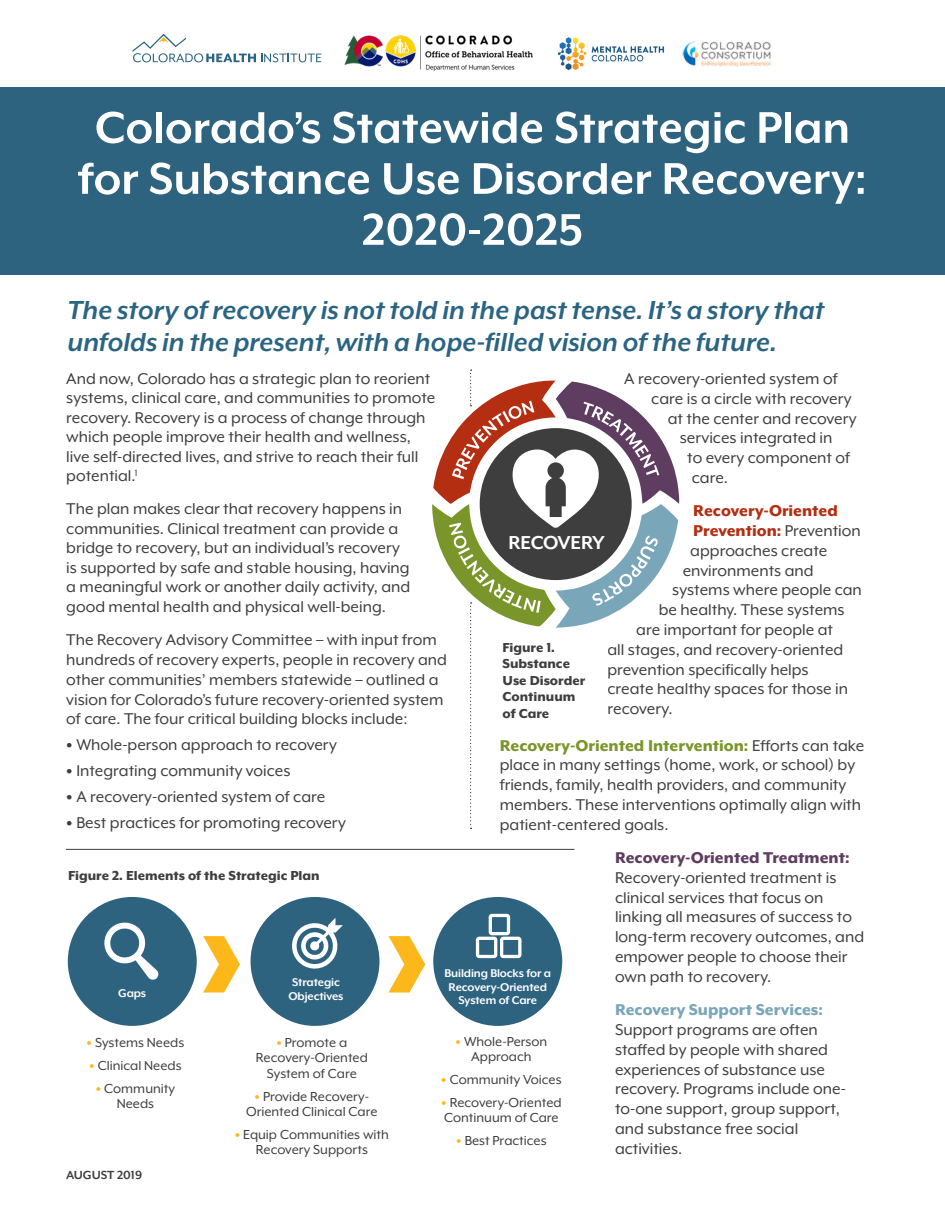
<style>
.page{position:relative;width:945px;height:1215px;background:#fff}
.page>*{position:absolute;margin:0;border:0;box-sizing:border-box;transform-origin:0 0}
.t1{font:700 51px/51px "Mr Eaves XL Mod OT";color:#fff;text-align:center}
.t2{font:italic 700 30px/31.5px "Mr Eaves XL Mod OT";color:#2b6482}
.t3{font:700 21.6px "Mr Eaves XL Mod OT";letter-spacing:-.02em;color:#fff}
.t4{font:18px/19.8px "Mr Eaves XL Mod OT";color:#3e3e3f}
.t5{font:800 18px "Mr Eaves XL Mod OT";color:#b42e12}
.t6{font:15px/15.5px "Mr Eaves XL Mod OT";color:#3e3e3f;text-align:center}
.t7{font:800 15px/16.5px "Mr Eaves XL Mod OT";color:#3e3e3f}
.t8{font:700 13.5px "Mr Eaves XL Mod OT";color:#3e3e3f}
.t9{font:700 12.9px/14px "Mr Eaves XL Mod OT";letter-spacing:-.01em;color:#fff;text-align:center}
.s1{font-weight:900}
.s2{font-weight:400;color:#3e3e3f}
.s3{font-weight:800;color:#7a962b}
.s4{font-weight:800;color:#5f3d61}
.s5{font-weight:800;color:#7aa6b9}
.s6{font-weight:900;color:#fcb81b}
</style>
<div class="page">
<svg style="left:203px;top:936px;width:37px;height:57px"></svg>
<svg style="left:388px;top:936px;width:37px;height:57px"></svg>
<div style="left:251px;top:897px;width:128px;height:129px;background:#2e6380;border-radius:50%"></div>
<svg style="left:292px;top:918px;width:51px;height:51px"></svg>
<div style="left:433px;top:897px;width:129px;height:129px;background:#2e6380;border-radius:50%"></div>
<svg style="left:476px;top:914px;width:45px;height:44px"></svg>
<div style="left:68px;top:897px;width:129px;height:129px;background:#2e6380;border-radius:50%"></div>
<svg style="left:104px;top:922px;width:55px;height:58px"></svg>
<hr style="left:66px;top:849px;width:509px;height:1px;background:#3e3e3f">
<div style="left:0;top:87px;width:945px;height:187px;background:#2e6380"></div>
<svg style="left:132px;top:34px;width:189px;height:28px"></svg>
<img style="left:557px;top:37px;width:108px;height:33px">
<img style="left:682px;top:41px;width:89px;height:26px">
<img style="left:345px;top:35px;width:188px;height:35px">
<svg style="left:432px;top:370px;width:247px;height:459px"></svg>
<p class="t1" style="left:78px;top:102px;width:790px">Colorado’s Statewide Strategic Plan for Substance Use Disorder Recovery:<br>2020-2025</p>
<p class="t2" style="left:68px;top:294px;width:759px">The story of recovery is not told in the past tense. It’s a story that unfolds in the present, with a hope-filled vision of the future.</p>
<p class="t4" style="left:66px;top:369px;width:371px">And now, Colorado has a strategic plan to reorient systems, clinical care, and communities to promote recovery. Recovery is a process of change through which people improve their health and wellness, live self-directed lives, and strive to reach their full potential.<sup>1</sup></p>
<p class="t4" style="left:66px;top:499px;width:346px">The plan makes clear that recovery happens in communities. Clinical treatment can provide a bridge to recovery, but an individual’s recovery is supported by safe and stable housing, having a meaningful work or another daily activity, and good mental health and physical well-being.</p>
<p class="t4" style="left:66px;top:630px;width:382px">The Recovery Advisory Committee – with input from hundreds of recovery experts, people in recovery and other communities’ members statewide – outlined a vision for Colorado’s future recovery-oriented system of care. The four critical building blocks include:</p>
<p class="t4" style="left:66px;top:735px;width:272px"><span class="s1">•</span> Whole-person approach to recovery</p>
<p class="t4" style="left:66px;top:761px;width:226px"><span class="s1">•</span> Integrating community voices</p>
<p class="t4" style="left:66px;top:787px;width:261px"><span class="s1">•</span> A recovery-oriented system of care</p>
<p class="t4" style="left:66px;top:812px;width:281px"><span class="s1">•</span> Best practices for promoting recovery</p>
<p class="t4" style="left:624px;top:369px;width:215px">A recovery-oriented system of</p>
<p class="t4" style="left:651px;top:388px;width:202px">care is a circle with recovery</p>
<p class="t4" style="left:668px;top:408px;width:190px">at the center and recovery</p>
<p class="t4" style="left:680px;top:428px;width:154px">services integrated in</p>
<p class="t4" style="left:687px;top:448px;width:164px">to every component of</p>
<p class="t4" style="left:692px;top:468px;width:38px">care.</p>
<p class="t5" style="left:693px;top:502px;width:146px">Recovery-Oriented</p>
<p class="t5" style="left:693px;top:522px;width:169px">Prevention: <span class="s2">Prevention</span></p>
<p class="t4" style="left:690px;top:541px;width:139px">approaches create</p>
<p class="t4" style="left:683px;top:560px;width:132px">environments and</p>
<p class="t4" style="left:672px;top:580px;width:191px">systems where people can</p>
<p class="t4" style="left:659px;top:600px;width:187px">be healthy. These systems</p>
<p class="t4" style="left:636px;top:620px;width:198px">are important for people at</p>
<p class="t4" style="left:608px;top:640px;width:237px">all stages, and recovery-oriented</p>
<p class="t4" style="left:608px;top:659px;width:203px">prevention specifically helps</p>
<p class="t4" style="left:608px;top:679px;width:242px">create healthy spaces for those in</p>
<p class="t4" style="left:608px;top:699px;width:67px">recovery.</p>
<p class="t4" style="left:500px;top:735px;width:366px"><span class="s3">Recovery-Oriented Intervention:</span> Efforts can take place in many settings (home, work, or school) by friends, family, health providers, and community members. These interventions optimally align with patient-centered goals.</p>
<p class="t4" style="left:615px;top:848px;width:251px"><span class="s4">Recovery-Oriented Treatment:<br></span>Recovery-oriented treatment is clinical services that focus on linking all measures of success to long-term recovery outcomes, and empower people to choose their own path to recovery.</p>
<p class="t4" style="left:615px;top:1000px;width:232px"><span class="s5">Recovery Support Services:<br></span>Support programs are often staffed by people with shared experiences of substance use recovery. Programs include one&shy;to-one support, group support, and substance free social activities.</p>
<p class="t3" style="left:509px;top:532px;width:98px">RECOVERY</p>
<p class="t7" style="left:502px;top:639px;width:84px">Figure 1.<br>Substance<br>Use Disorder<br>Continuum of Care</p>
<p class="t7" style="left:68px;top:867px;width:253px">Figure 2. Elements of the Strategic Plan</p>
<p class="t9" style="left:445px;top:966px;width:108px">Building Blocks for a<br>Recovery-Oriented<br>System of Care</p>
<p class="t9" style="left:292px;top:975px;width:49px">Strategic</p>
<p class="t9" style="left:289px;top:989px;width:56px">Objectives</p>
<p class="t9" style="left:118px;top:986px;width:29px">Gaps</p>
<p class="t6" style="left:456px;top:1034px;width:93px"><span class="s6">•</span> Whole-Person<br>Approach</p>
<p class="t6" style="left:441px;top:1072px;width:122px"><span class="s6">•</span> Community Voices</p>
<p class="t6" style="left:441px;top:1095px;width:122px;text-align:left"><span class="s6">•</span> Recovery-Oriented<br>Continuum of Care</p>
<p class="t6" style="left:456px;top:1133px;width:92px"><span class="s6">•</span> Best Practices</p>
<p class="t6" style="left:256px;top:1035px;width:113px"><span class="s6">•</span> Promote a<br>Recovery-Oriented<br>System of Care</p>
<p class="t6" style="left:246px;top:1088px;width:133px"><span class="s6">•</span> Provide Recovery-<br>Oriented Clinical Care</p>
<p class="t6" style="left:235px;top:1127px;width:156px"><span class="s6">•</span> Equip Communities with<br>Recovery Supports</p>
<p class="t6" style="left:87px;top:1035px;width:99px"><span class="s6">•</span> Systems Needs</p>
<p class="t6" style="left:89px;top:1058px;width:94px"><span class="s6">•</span> Clinical Needs</p>
<p class="t6" style="left:96px;top:1080px;width:81px"><span class="s6">•</span> Community<br>Needs</p>
<p class="t8" style="left:66px;top:1168px;width:78px">AUGUST 2019</p>
</div>
